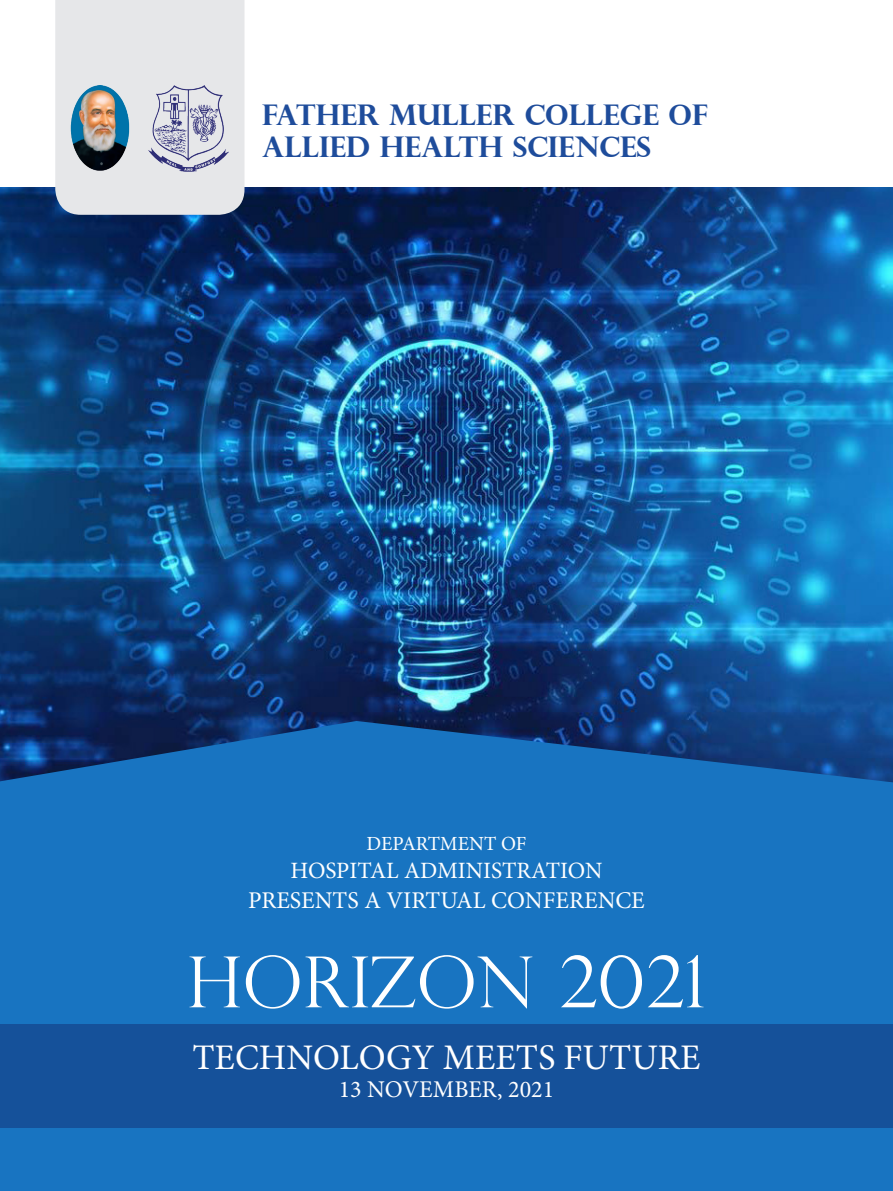
<style>
.page{position:relative;width:893px;height:1191px;background:#fff}
.page>*{position:absolute;margin:0;border:0;box-sizing:border-box;transform-origin:0 0}
.t1{font:300 70.5px "Perpetua Titling";color:#fff}
.t2{font:36px "Minion Pro";color:#fff}
.t3{font:700 28.5px "Perpetua Titling";color:#1e4c9b}
.t4{font:24px "Minion Pro";color:#fff}
.t5{font:23.4px "Minion Pro";color:#fff}
.t6{font:20.1px "Minion Pro";letter-spacing:-.005em;color:#fff}
</style>
<div class="page">
<img style="left:0;top:187px;width:893px;height:534px">
<div style="left:55px;top:0;width:189px;height:215px;background:#e6e7e9"></div>
<img style="left:70px;top:85px;width:159px;height:87px">
<svg style="left:0;top:721px;width:893px;height:470px;background:#176eba"></svg>
<div style="left:0;top:1024px;width:893px;height:103px;background:#15519a"></div>
<p class="t3" style="left:262px;top:97px;width:448px">FATHER MULLER COLLEGE OF</p>
<p class="t3" style="left:262px;top:129px;width:391px">ALLIED HEALTH SCIENCES</p>
<p class="t6" style="left:367px;top:830px;width:161px">DEPARTMENT OF</p>
<p class="t5" style="left:290px;top:855px;width:314px">HOSPITAL ADMINISTRATION</p>
<p class="t4" style="left:248px;top:883px;width:398px">PRESENTS A VIRTUAL CONFERENCE</p>
<p class="t1" style="left:187px;top:939px;width:520px">HORIZON 2021</p>
<p class="t2" style="left:192px;top:1033px;width:510px">TECHNOLOGY MEETS FUTURE</p>
<p class="t4" style="left:339px;top:1073px;width:217px">13 NOVEMBER, 2021</p>
</div>
